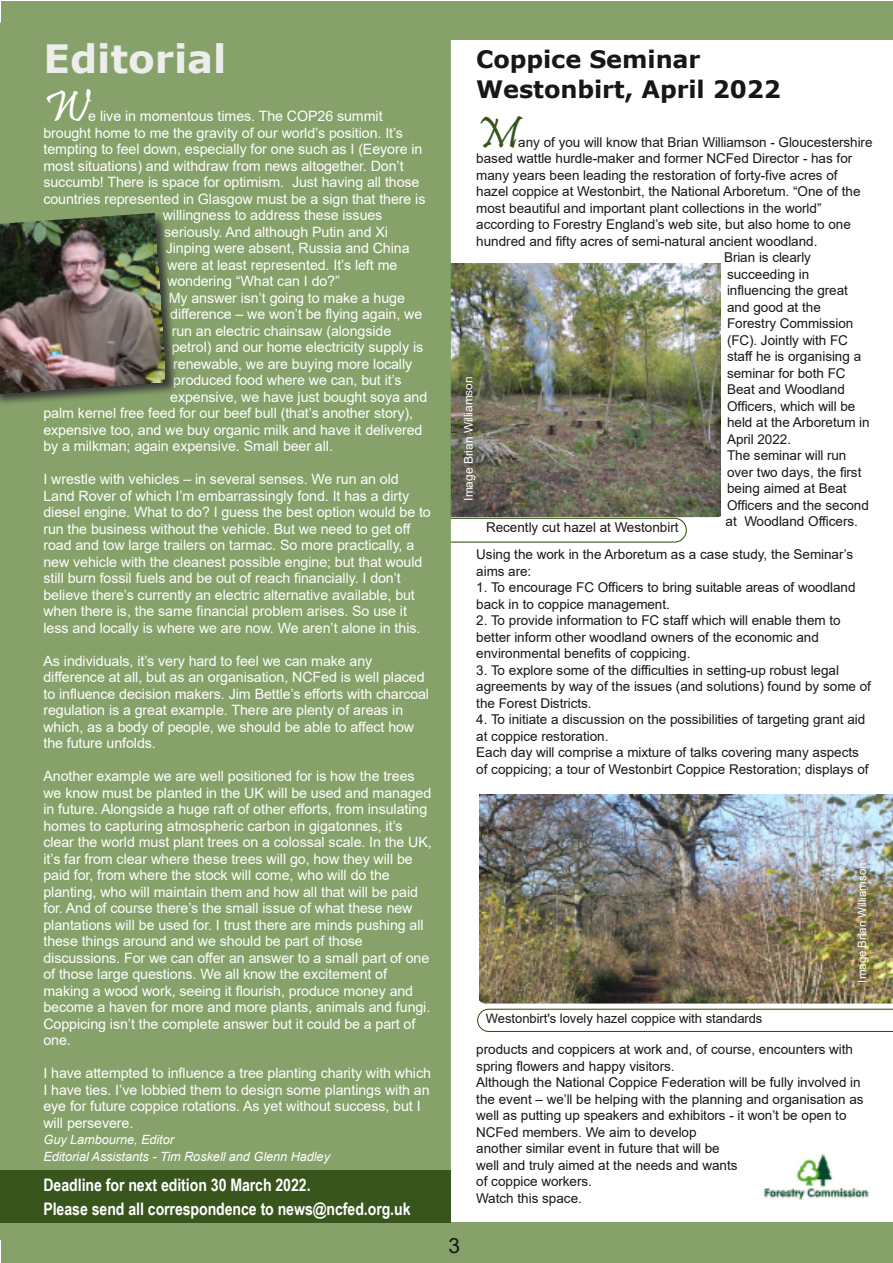
<style>
.page{position:relative;width:893px;height:1263px;background:#fff}
.page>*{position:absolute;margin:0;border:0;box-sizing:border-box;transform-origin:0 0}
.t1{font:45.75px "Pristina";color:#fff}
.t2{font:45px "Pristina";color:#38551e}
.t3{font:700 39px "Verdana";color:#ededec}
.t4{font:700 24px/30px "Verdana";letter-spacing:-.005em;color:#181715}
.t5{font:21px "Arial";color:#181715}
.t6{font:700 17.25px/24px "Arial Narrow";letter-spacing:-.005em;color:#fff}
.t7{font:14.25px/16.5px "Arial";letter-spacing:-.01em;color:#fff}
.t8{font:13.5px/16.5px "Arial";color:#181715}
.t9{font:13.05px "Arial";letter-spacing:-.005em;color:#181715}
.t10{font:italic 12.75px/16.5px "Arial";letter-spacing:-.005em;color:#fff}
.t11{font:12px "Arial";letter-spacing:-.01em;color:#fff}
.t12{font:11.55px "Arial";letter-spacing:-.01em;color:#fff}
</style>
<div class="page">
<div style="left:1px;top:1222px;width:891px;height:41px;background:#86a169"></div>
<div style="left:1px;top:1px;width:891px;height:38px;background:#86a169"></div>
<img style="left:450px;top:263px;width:271px;height:254px">
<img style="left:479px;top:794px;width:414px;height:209px">
<svg style="left:478px;top:1009px;width:415px;height:22px"></svg>
<div style="left:422px;top:518px;width:264px;height:24px;border:1px solid #244800;border-radius:12px"></div>
<div style="left:0;top:22px;width:450px;height:1218px;background:#86a169"></div>
<img style="left:764px;top:1154px;width:105px;height:46px">
<svg style="left:0;top:211px;width:189px;height:204px;background:#7e9764"></svg>
<img style="left:0;top:213px;width:165px;height:181px">
<div style="left:0;top:1170px;width:451px;height:53px;background:#38551e"></div>
<h3 class="t3" style="left:43px;top:34px;width:185px">Editorial</h3>
<h1 class="t1" style="left:43px;top:87px;width:46px">W</h1>
<p class="t7" style="left:88px;top:108px;width:296px">e live in momentous times. The COP26 summit</p>
<p class="t7" style="left:43px;top:124px;width:361px">brought home to me the gravity of our world’s position. It’s</p>
<p class="t7" style="left:43px;top:141px;width:381px">tempting to feel down, especially for one such as I (Eeyore in</p>
<p class="t7" style="left:43px;top:157px;width:362px">most situations) and withdraw from news altogether. Don’t</p>
<p class="t7" style="left:43px;top:174px;width:378px">succumb! There is space for optimism. Just having all those</p>
<p class="t7" style="left:43px;top:190px;width:383px">countries represented in Glasgow must be a sign that there is</p>
<p class="t7" style="left:163px;top:207px;width:221px">willingness to address these issues</p>
<p class="t7" style="left:164px;top:223px;width:225px">seriously. And although Putin and Xi</p>
<p class="t7" style="left:166px;top:240px;width:245px">Jinping were absent, Russia and China</p>
<p class="t7" style="left:167px;top:256px;width:232px">were at least represented. It’s left me</p>
<p class="t7" style="left:167px;top:273px;width:174px">wondering “What can I do?”</p>
<p class="t7" style="left:169px;top:289px;width:238px">My answer isn’t going to make a huge</p>
<p class="t7" style="left:170px;top:306px;width:254px">difference – we won’t be flying again, we</p>
<p class="t7" style="left:172px;top:322px;width:221px">run an electric chainsaw (alongside</p>
<p class="t7" style="left:172px;top:339px;width:253px">petrol) and our home electricity supply is</p>
<p class="t7" style="left:173px;top:355px;width:241px">renewable, we are buying more locally</p>
<p class="t7" style="left:173px;top:372px;width:230px">produced food where we can, but it’s</p>
<p class="t7" style="left:170px;top:388px;width:259px">expensive, we have just bought soya and</p>
<p class="t7" style="left:43px;top:405px;width:371px">palm kernel free feed for our beef bull (that’s another story),</p>
<p class="t7" style="left:43px;top:421px;width:381px">expensive too, and we buy organic milk and have it delivered</p>
<p class="t7" style="left:43px;top:438px;width:291px">by a milkman; again expensive. Small beer all.</p>
<p class="t7" style="left:43px;top:471px;width:389px">I wrestle with vehicles – in several senses. We run an old Land Rover of which I’m embarrassingly fond. It has a dirty diesel engine. What to do? I guess the best option would be to run the business without the vehicle. But we need to get off road and tow large trailers on tarmac. So more practically, a new vehicle with the cleanest possible engine; but that would still burn fossil fuels and be out of reach financially. I don’t believe there’s currently an electric alternative available, but when there is, the same financial problem arises. So use it less and locally is where we are now. We aren’t alone in this.</p>
<p class="t7" style="left:43px;top:652px;width:387px">As individuals, it’s very hard to feel we can make any difference at all, but as an organisation, NCFed is well placed to influence decision makers. Jim Bettle’s efforts with charcoal regulation is a great example. There are plenty of areas in which, as a body of people, we should be able to affect how the future unfolds.</p>
<p class="t7" style="left:43px;top:768px;width:390px">Another example we are well positioned for is how the trees we know must be planted in the UK will be used and managed in future. Alongside a huge raft of other efforts, from insulating homes to capturing atmospheric carbon in gigatonnes, it’s clear the world must plant trees on a colossal scale. In the UK, it’s far from clear where these trees will go, how they will be paid for, from where the stock will come, who will do the planting, who will maintain them and how all that will be paid for. And of course there’s the small issue of what these new plantations will be used for. I trust there are minds pushing all these things around and we should be part of those discussions. For we can offer an answer to a small part of one of those large questions. We all know the excitement of making a wood work, seeing it flourish, produce money and become a haven for more and more plants, animals and fungi.<br>Coppicing isn’t the complete answer but it could be a part of one.</p>
<p class="t7" style="left:43px;top:1065px;width:389px">I have attempted to influence a tree planting charity with which I have ties. I’ve lobbied them to design some plantings with an eye for future coppice rotations. As yet without success, but I will persevere.</p>
<p class="t10" style="left:43px;top:1131px;width:288px">Guy Lambourne, Editor<br>Editorial Assistants - Tim Roskell and Glenn Hadley</p>
<p class="t6" style="left:43px;top:1172px;width:369px">Deadline for next edition 30 March 2022.<br>Please send all correspondence to news@ncfed.org.uk</p>
<h3 class="t4" style="left:476px;top:43px;width:306px">Coppice Seminar<br>Westonbirt, April 2022</h3>
<h2 class="t2" style="left:476px;top:113px;width:43px">M</h2>
<p class="t8" style="left:518px;top:134px;width:356px">any of you will know that Brian Williamson - Gloucestershire</p>
<p class="t8" style="left:476px;top:150px;width:378px">based wattle hurdle-maker and former NCFed Director - has for</p>
<p class="t8" style="left:476px;top:167px;width:363px">many years been leading the restoration of forty-five acres of</p>
<p class="t8" style="left:476px;top:183px;width:386px">hazel coppice at Westonbirt, the National Arboretum. “One of the</p>
<p class="t8" style="left:476px;top:200px;width:347px">most beautiful and important plant collections in the world”</p>
<p class="t8" style="left:476px;top:216px;width:376px">according to Forestry England’s web site, but also home to one</p>
<p class="t8" style="left:476px;top:233px;width:343px">hundred and fifty acres of semi-natural ancient woodland.</p>
<p class="t8" style="left:724px;top:249px;width:88px">Brian is clearly</p>
<p class="t8" style="left:727px;top:266px;width:84px">succeeding in</p>
<p class="t8" style="left:727px;top:282px;width:122px">influencing the great</p>
<p class="t8" style="left:727px;top:299px;width:95px">and good at the</p>
<p class="t8" style="left:727px;top:315px;width:128px">Forestry Commission</p>
<p class="t8" style="left:727px;top:332px;width:122px">(FC). Jointly with FC</p>
<p class="t8" style="left:727px;top:348px;width:136px">staff he is organising a</p>
<p class="t8" style="left:727px;top:365px;width:120px">seminar for both FC</p>
<p class="t8" style="left:727px;top:381px;width:119px">Beat and Woodland</p>
<p class="t8" style="left:727px;top:398px;width:130px">Officers, which will be</p>
<p class="t8" style="left:727px;top:414px;width:144px">held at the Arboretum in</p>
<p class="t8" style="left:727px;top:431px;width:66px">April 2022.</p>
<p class="t8" style="left:727px;top:447px;width:121px">The seminar will run</p>
<p class="t8" style="left:727px;top:464px;width:136px">over two days, the first</p>
<p class="t8" style="left:727px;top:480px;width:121px">being aimed at Beat</p>
<p class="t8" style="left:727px;top:497px;width:143px">Officers and the second</p>
<p class="t8" style="left:726px;top:513px;width:134px">at Woodland Officers.</p>
<p class="t8" style="left:476px;top:546px;width:378px">Using the work in the Arboretum as a case study, the Seminar’s aims are:</p>
<p class="t8" style="left:476px;top:579px;width:381px">1. To encourage FC Officers to bring suitable areas of woodland back in to coppice management.</p>
<p class="t8" style="left:476px;top:612px;width:366px">2. To provide information to FC staff which will enable them to better inform other woodland owners of the economic and environmental benefits of coppicing.</p>
<p class="t8" style="left:476px;top:662px;width:396px">3. To explore some of the difficulties in setting-up robust legal agreements by way of the issues (and solutions) found by some of the Forest Districts.</p>
<p class="t8" style="left:476px;top:711px;width:394px">4. To initiate a discussion on the possibilities of targeting grant aid at coppice restoration.<br>Each day will comprise a mixture of talks covering many aspects of coppicing; a tour of Westonbirt Coppice Restoration; displays of</p>
<p class="t11" style="left:462px;top:501px;width:126px;rotate:-90deg">mI age Br ai n Will ai mson</p>
<p class="t8" style="left:486px;top:519px;width:194px">Recently cut hazel at Westonbirt</p>
<p class="t9" style="left:486px;top:1011px;width:278px">Westonbirt's lovely hazel coppice with standards</p>
<p class="t12" style="left:856px;top:982px;width:121px;rotate:-90deg">mI age Br ai n Will ai mson</p>
<h3 class="t5" style="left:448px;top:1233px;width:13px">3</h3>
<p class="t8" style="left:476px;top:1041px;width:389px">products and coppicers at work and, of course, encounters with spring flowers and happy visitors.<br>Although the National Coppice Federation will be fully involved in the event – we’ll be helping with the planning and organisation as well as putting up speakers and exhibitors - it won’t be open to NCFed members. We aim to develop<br>another similar event in future that will be<br>well and truly aimed at the needs and wants<br>of coppice workers.<br>Watch this space.</p>
</div>
